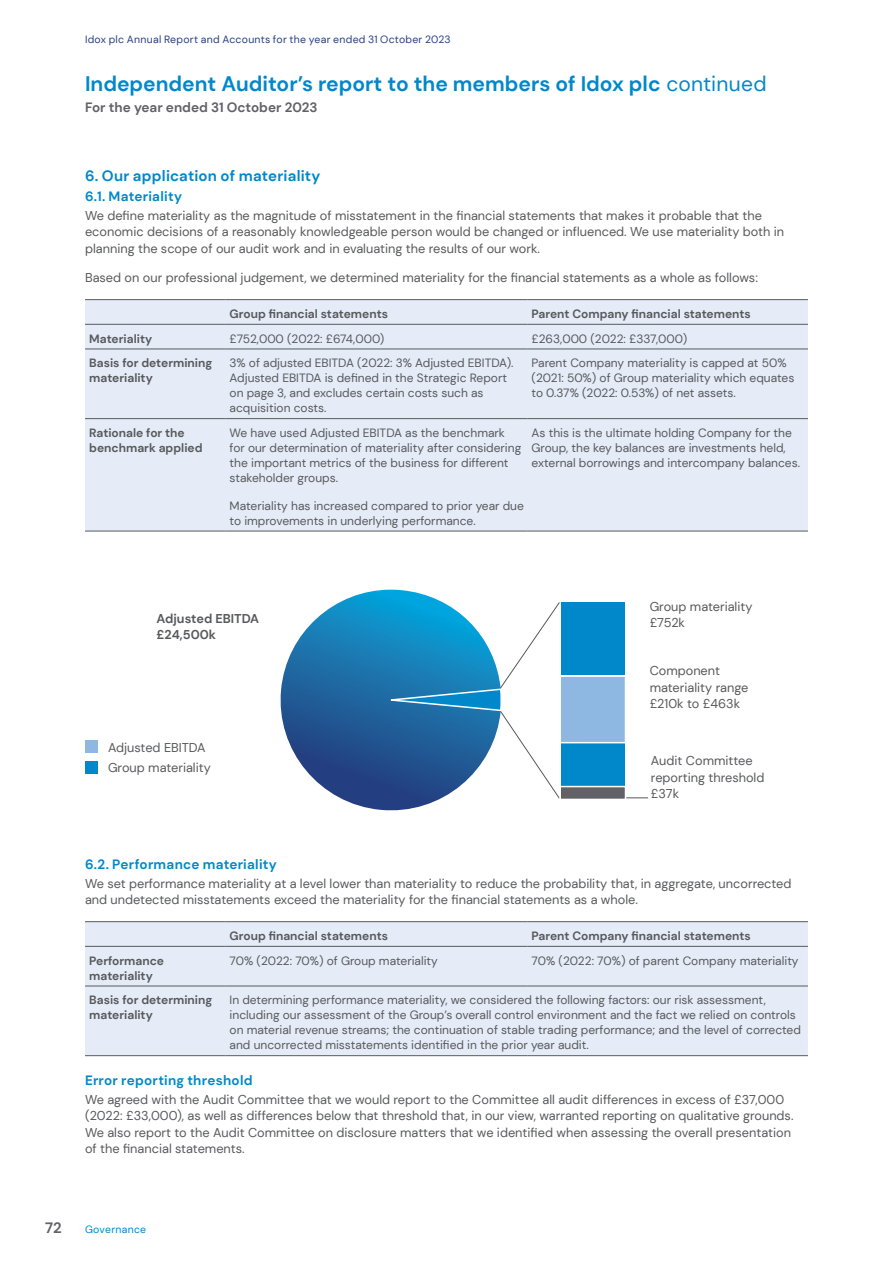
<style>
.page{position:relative;width:893px;height:1263px;background:#fff}
.page>*{position:absolute;margin:0;border:0;box-sizing:border-box;transform-origin:0 0}
.t1{font:700 21px "DM Sans";color:#0088cb}
.t2{font:700 15px "DM Sans";letter-spacing:.015em;color:#0088cb}
.t3{font:700 15px "DM Sans";color:#626168}
.t4{font:700 13.5px "DM Sans";letter-spacing:.02em;color:#0088cb}
.t5{font:700 13.5px "DM Sans";color:#626168}
.t6{font:12.75px/16.5px "DM Sans";color:#58595b}
.t7{font:700 12.75px/16.5px "DM Sans";color:#58595b}
.t8{font:12px/15px "DM Sans";color:#58595b}
.t9{font:700 12px/15px "DM Sans";color:#58595b}
.t10{font:10.5px "DM Sans";letter-spacing:.025em;color:#283f86}
.t11{font:10.5px "DM Sans";letter-spacing:.025em;color:#0088cb}
.s1{font-weight:400}
</style>
<div class="page">
<svg style="left:280px;top:590px;width:162px;height:221px"></svg>
<div style="left:85px;top:300px;width:723px;height:231px;background:#e5ecf8"></div>
<hr style="left:85px;top:349px;width:140px;height:1px;background:#58595b">
<hr style="left:225px;top:349px;width:302px;height:1px;background:#58595b">
<hr style="left:527px;top:349px;width:281px;height:1px;background:#58595b">
<hr style="left:85px;top:418px;width:140px;height:1px;background:#58595b">
<hr style="left:225px;top:418px;width:302px;height:1px;background:#58595b">
<hr style="left:527px;top:418px;width:281px;height:1px;background:#58595b">
<hr style="left:85px;top:531px;width:140px;height:1px;background:#58595b">
<hr style="left:225px;top:531px;width:302px;height:1px;background:#58595b">
<hr style="left:527px;top:531px;width:281px;height:1px;background:#58595b">
<hr style="left:85px;top:299px;width:140px;height:1px;background:#58595b">
<hr style="left:225px;top:299px;width:302px;height:1px;background:#58595b">
<hr style="left:527px;top:299px;width:281px;height:1px;background:#58595b">
<hr style="left:85px;top:324px;width:140px;height:1px;background:#58595b">
<hr style="left:225px;top:324px;width:302px;height:1px;background:#58595b">
<hr style="left:527px;top:324px;width:281px;height:1px;background:#58595b">
<svg style="left:626px;top:797px;width:22px;height:1px"></svg>
<svg style="left:389px;top:602px;width:171px;height:197px"></svg>
<div style="left:561px;top:602px;width:64px;height:73px;background:#0088cb"></div>
<div style="left:561px;top:717px;width:64px;height:73px;background:#0088cb"></div>
<div style="left:559px;top:786px;width:67px;height:14px;background:#626168;border:2px solid #fff"></div>
<div style="left:559px;top:675px;width:67px;height:68px;background:#8eb8e2;border:2px solid #fff"></div>
<div style="left:85px;top:740px;width:13px;height:13px;background:#8eb8e2"></div>
<div style="left:85px;top:761px;width:13px;height:13px;background:#0088cb"></div>
<div style="left:85px;top:922px;width:723px;height:133px;background:#e5ecf8"></div>
<hr style="left:85px;top:986px;width:140px;height:1px;background:#58595b">
<hr style="left:225px;top:986px;width:302px;height:1px;background:#58595b">
<hr style="left:527px;top:986px;width:281px;height:1px;background:#58595b">
<hr style="left:85px;top:1055px;width:140px;height:1px;background:#58595b">
<hr style="left:225px;top:1055px;width:302px;height:1px;background:#58595b">
<hr style="left:527px;top:1055px;width:281px;height:1px;background:#58595b">
<hr style="left:85px;top:921px;width:140px;height:1px;background:#58595b">
<hr style="left:225px;top:921px;width:302px;height:1px;background:#58595b">
<hr style="left:527px;top:921px;width:281px;height:1px;background:#58595b">
<hr style="left:85px;top:946px;width:140px;height:1px;background:#58595b">
<hr style="left:225px;top:946px;width:302px;height:1px;background:#58595b">
<hr style="left:527px;top:946px;width:281px;height:1px;background:#58595b">
<p class="t10" style="left:85px;top:32px;width:367px">Idox plc Annual Report and Accounts for the year ended 31 October 2023</p>
<h1 class="t1" style="left:85px;top:71px;width:683px">Independent Auditor’s report to the members of Idox plc <span class="s1">continued</span></h1>
<p class="t5" style="left:85px;top:99px;width:234px">For the year ended 31 October 2023</p>
<p class="t2" style="left:85px;top:166px;width:237px">6. Our application of materiality</p>
<p class="t4" style="left:85px;top:188px;width:99px">6.1. Materiality</p>
<p class="t6" style="left:85px;top:207px;width:700px">We define materiality as the magnitude of misstatement in the financial statements that makes it probable that the economic decisions of a reasonably knowledgeable person would be changed or influenced. We use materiality both in planning the scope of our audit work and in evaluating the results of our work.</p>
<p class="t6" style="left:85px;top:269px;width:674px">Based on our professional judgement, we determined materiality for the financial statements as a whole as follows:</p>
<p class="t9" style="left:230px;top:306px;width:160px">Group financial statements</p>
<p class="t9" style="left:531px;top:306px;width:221px">Parent Company financial statements</p>
<p class="t9" style="left:89px;top:331px;width:64px">Materiality</p>
<p class="t8" style="left:230px;top:331px;width:156px">£752,000 (2022: £674,000)</p>
<p class="t8" style="left:531px;top:331px;width:157px">£263,000 (2022: £337,000)</p>
<p class="t9" style="left:89px;top:355px;width:124px">Basis for determining materiality</p>
<p class="t8" style="left:230px;top:355px;width:285px">3% of adjusted EBITDA (2022: 3% Adjusted EBITDA).<br>Adjusted EBITDA is defined in the Strategic Report on page 3, and excludes certain costs such as acquisition costs.</p>
<p class="t8" style="left:531px;top:355px;width:264px">Parent Company materiality is capped at 50% (2021: 50%) of Group materiality which equates to 0.37% (2022: 0.53%) of net assets.</p>
<p class="t9" style="left:89px;top:425px;width:115px">Rationale for the benchmark applied</p>
<p class="t8" style="left:230px;top:425px;width:293px">We have used Adjusted EBITDA as the benchmark for our determination of materiality after considering the important metrics of the business for different stakeholder groups.</p>
<p class="t8" style="left:230px;top:498px;width:296px">Materiality has increased compared to prior year due to improvements in underlying performance.</p>
<p class="t8" style="left:531px;top:425px;width:270px">As this is the ultimate holding Company for the<br>Group, the key balances are investments held, external borrowings and intercompany balances.</p>
<p class="t7" style="left:157px;top:610px;width:104px">Adjusted EBITDA £24,500k</p>
<p class="t6" style="left:650px;top:598px;width:104px">Group materiality £752k</p>
<p class="t6" style="left:108px;top:737px;width:104px;line-height:20.4px">Adjusted EBITDA<br>Group materiality</p>
<p class="t6" style="left:650px;top:662px;width:100px">Component materiality range £210k to £463k</p>
<p class="t6" style="left:651px;top:752px;width:115px">Audit Committee reporting threshold £37k</p>
<p class="t4" style="left:85px;top:856px;width:193px">6.2. Performance materiality</p>
<p class="t6" style="left:85px;top:875px;width:708px">We set performance materiality at a level lower than materiality to reduce the probability that, in aggregate, uncorrected and undetected misstatements exceed the materiality for the financial statements as a whole.</p>
<p class="t9" style="left:230px;top:928px;width:160px">Group financial statements</p>
<p class="t9" style="left:531px;top:928px;width:221px">Parent Company financial statements</p>
<p class="t9" style="left:89px;top:953px;width:76px">Performance materiality</p>
<p class="t8" style="left:230px;top:953px;width:210px">70% (2022: 70%) of Group materiality</p>
<p class="t8" style="left:531px;top:953px;width:269px">70% (2022: 70%) of parent Company materiality</p>
<p class="t9" style="left:89px;top:992px;width:124px">Basis for determining materiality</p>
<p class="t8" style="left:230px;top:992px;width:573px">In determining performance materiality, we considered the following factors: our risk assessment, including our assessment of the Group’s overall control environment and the fact we relied on controls on material revenue streams; the continuation of stable trading performance; and the level of corrected and uncorrected misstatements identified in the prior year audit.</p>
<p class="t4" style="left:85px;top:1072px;width:169px">Error reporting threshold</p>
<p class="t6" style="left:85px;top:1091px;width:710px">We agreed with the Audit Committee that we would report to the Committee all audit differences in excess of £37,000 (2022: £33,000), as well as differences below that threshold that, in our view, warranted reporting on qualitative grounds.<br>We also report to the Audit Committee on disclosure matters that we identified when assessing the overall presentation of the financial statements.</p>
<p class="t3" style="left:45px;top:1218px;width:18px">72</p>
<p class="t11" style="left:85px;top:1223px;width:63px">Governance</p>
</div>
